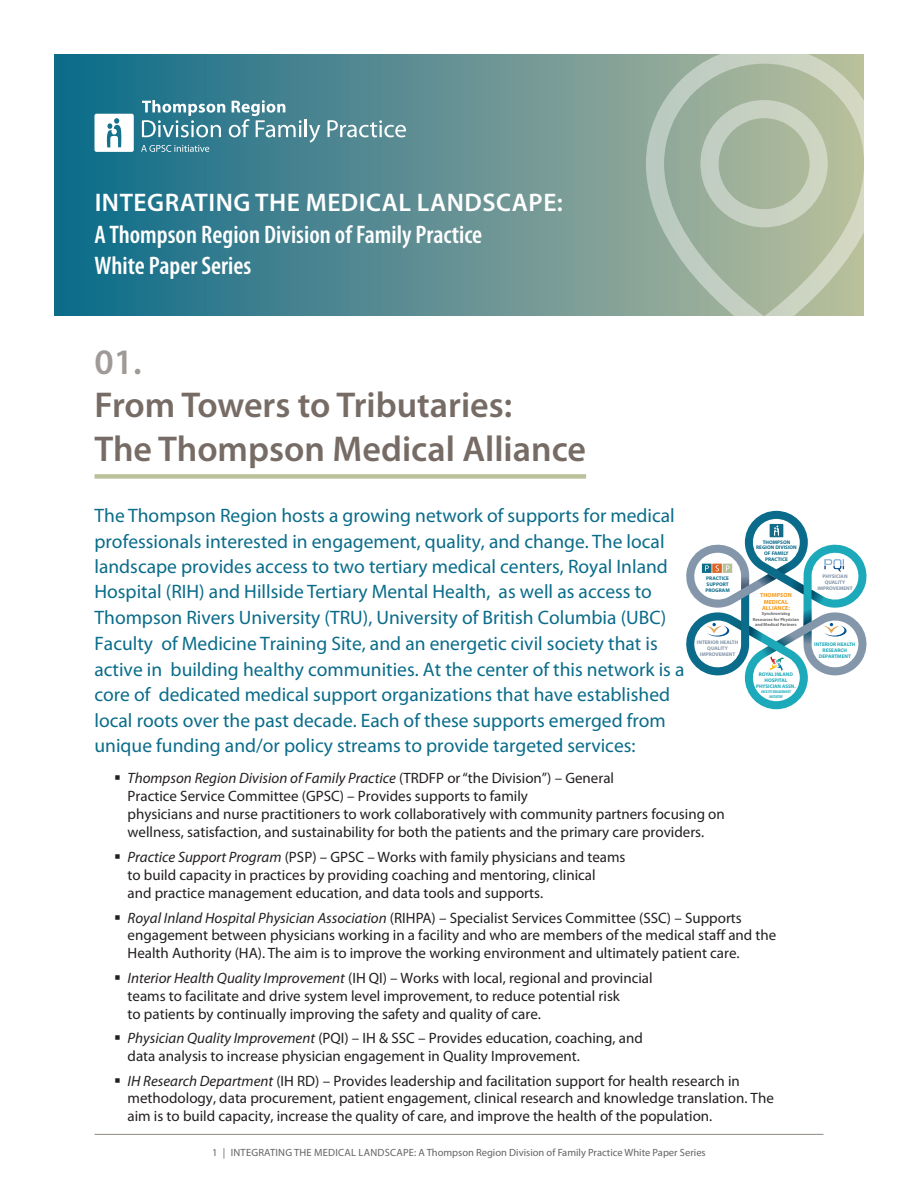
<style>
.page{position:relative;width:918px;height:1188px;background:#fff}
.page>*{position:absolute;margin:0;border:0;box-sizing:border-box;transform-origin:0 0}
.t1{font:600 36px/43.5px "Myriad Pro";color:#776c65}
.t2{font:600 36px "Myriad Pro";color:#9f9a97}
.t3{font:600 condensed 25.5px/31.5px "Myriad Pro";color:#fff}
.t4{font:600 25.5px "Myriad Pro";letter-spacing:.02em;color:#fff}
.t5{font:19.5px/25.5px "Myriad Pro";color:#0a6c8a}
.t6{font:15px/18px "Myriad Pro";color:#231f20}
.t7{font:10.5px "Myriad Pro";color:#636366}
.t8{font:700 5.85px/6.3px "Myriad Pro";color:#f89a1c;text-align:center}
.t9{font:700 5.25px/5.8px "Myriad Pro";letter-spacing:-.01em;color:#1ca9b9;text-align:center}
.t10{font:700 5.25px/5.8px "Myriad Pro";color:#0a6c8a}
.t11{font:700 5.25px/5.8px "Myriad Pro";color:#8496aa;text-align:center}
.t12{font:700 4.5px/5.4px "Myriad Pro";color:#6c6d70;text-align:center}
.t13{font:italic 700 condensed 4.05px/4.5px "Myriad Pro";letter-spacing:-.01em;color:#1ca9b9;text-align:center}
.s1{font-style:italic}
</style>
<div class="page">
<hr style="left:94px;top:1134px;width:730px;height:1px;background:#8f8a82">
<svg style="left:54px;top:54px;width:592px;height:261px;background:#4f8891"></svg>
<div style="left:94px;top:474px;width:492px;height:5px;background:#bbc19b"></div>
<svg style="left:328px;top:120px;width:78px;height:17px"></svg>
<svg style="left:95px;top:114px;width:39px;height:38px"></svg>
<svg style="left:141px;top:100px;width:179px;height:52px;background:#5b94a3"></svg>
<svg style="left:646px;top:54px;width:218px;height:262px;background:#aabaa4"></svg>
<svg style="left:700px;top:100px;width:128px;height:127px;background:#b1bea9"></svg>
<svg style="left:686px;top:511px;width:181px;height:198px"></svg>
<img style="left:825px;top:558px;width:19px;height:14px">
<h2 class="t4" style="left:95px;top:186px;width:470px">INTEGRATING THE MEDICAL LANDSCAPE:</h2>
<h2 class="t3" style="left:94px;top:219px;width:389px">A Thompson Region Division of Family Practice<br>White Paper Series</h2>
<h1 class="t2" style="left:94px;top:339px;width:49px">01.</h1>
<h1 class="t1" style="left:94px;top:382px;width:493px">From Towers to Tributaries:<br>The Thompson Medical Alliance</h1>
<p class="t5" style="left:94px;top:503px;width:592px">The Thompson Region hosts a growing network of supports for medical professionals interested in engagement, quality, and change. The local landscape provides access to two tertiary medical centers, Royal Inland Hospital (RIH) and Hillside Tertiary Mental Health, as well as access to Thompson Rivers University (TRU), University of British Columbia (UBC)<br>Faculty of Medicine Training Site, and an energetic civil society that is active in building healthy communities. At the center of this network is a core of dedicated medical support organizations that have established local roots over the past decade. Each of these supports emerged from unique funding and/or policy streams to provide targeted services:</p>
<p class="t6" style="left:128px;top:769px;width:599px;text-indent:-13px">▪ <span class="s1">Thompson Region Division of Family Practice</span> (TRDFP or “the Division”) – General<br>Practice Service Committee (GPSC) – Provides supports to family<br>physicians and nurse practitioners to work collaboratively with community partners focusing on wellness, satisfaction, and sustainability for both the patients and the primary care providers.</p>
<p class="t6" style="left:128px;top:848px;width:500px;text-indent:-14px">▪ <span class="s1">Practice Support Program</span> (PSP) – GPSC – Works with family physicians and teams to build capacity in practices by providing coaching and mentoring, clinical<br>and practice management education, and data tools and supports.</p>
<p class="t6" style="left:128px;top:909px;width:650px;line-height:17.4px;text-indent:-14px">▪ <span class="s1">Royal Inland Hospital Physician Association</span> (RIHPA) – Specialist Services Committee (SSC) – Supports engagement between physicians working in a facility and who are members of the medical staff and the<br>Health Authority (HA). The aim is to improve the working environment and ultimately patient care.</p>
<p class="t6" style="left:128px;top:968px;width:527px;text-indent:-14px">▪ <span class="s1">Interior Health Quality Improvement</span> (IH QI) – Works with local, regional and provincial teams to facilitate and drive system level improvement, to reduce potential risk<br>to patients by continually improving the safety and quality of care.</p>
<p class="t6" style="left:128px;top:1029px;width:517px;text-indent:-14px">▪ <span class="s1">Physician Quality Improvement</span> (PQI) – IH &amp; SSC – Provides education, coaching, and data analysis to increase physician engagement in Quality Improvement.</p>
<p class="t6" style="left:128px;top:1072px;width:648px;line-height:17.4px;text-indent:-13px">▪ <span class="s1">IH Research Department</span> (IH RD) – Provides leadership and facilitation support for health research in methodology, data procurement, patient engagement, clinical research and knowledge translation. The aim is to build capacity, increase the quality of care, and improve the health of the population.</p>
<p class="t10" style="left:756px;top:539px;width:42px;text-align:center">THOMPSON<br>REGION DIVISION<br>OF FAMILY<br>PRACTICE</p>
<p class="t8" style="left:760px;top:592px;width:33px">THOMPSON<br>MEDICAL<br>ALLIANCE:</p>
<p class="t12" style="left:753px;top:611px;width:48px">Synchronizing<br>Resources for Physician and Medical Partners</p>
<p class="t11" style="left:817px;top:573px;width:37px">PHYSICIAN<br>QUALITY<br>IMPROVEMENT</p>
<p class="t10" style="left:706px;top:575px;width:26px">PRACTICE<br>SUPPORT<br>PROGRAM</p>
<p class="t11" style="left:697px;top:639px;width:43px">INTERIOR HEALTH<br>QUALITY<br>IMPROVEMENT</p>
<p class="t9" style="left:814px;top:641px;width:43px">INTERIOR HEALTH<br>RESEARCH<br>DEPARTMENT</p>
<p class="t9" style="left:756px;top:672px;width:41px">ROYAL INLAND<br>HOSPITAL<br>PHYSICIAN ASSN.</p>
<p class="t13" style="left:761px;top:689px;width:31px">FACILITY ENGAGEMENT<br>INITIATIVE</p>
<p class="t7" style="left:212px;top:1146px;width:495px">1 | INTEGRATING THE MEDICAL LANDSCAPE: A Thompson Region Division of Family Practice White Paper Series</p>
</div>
